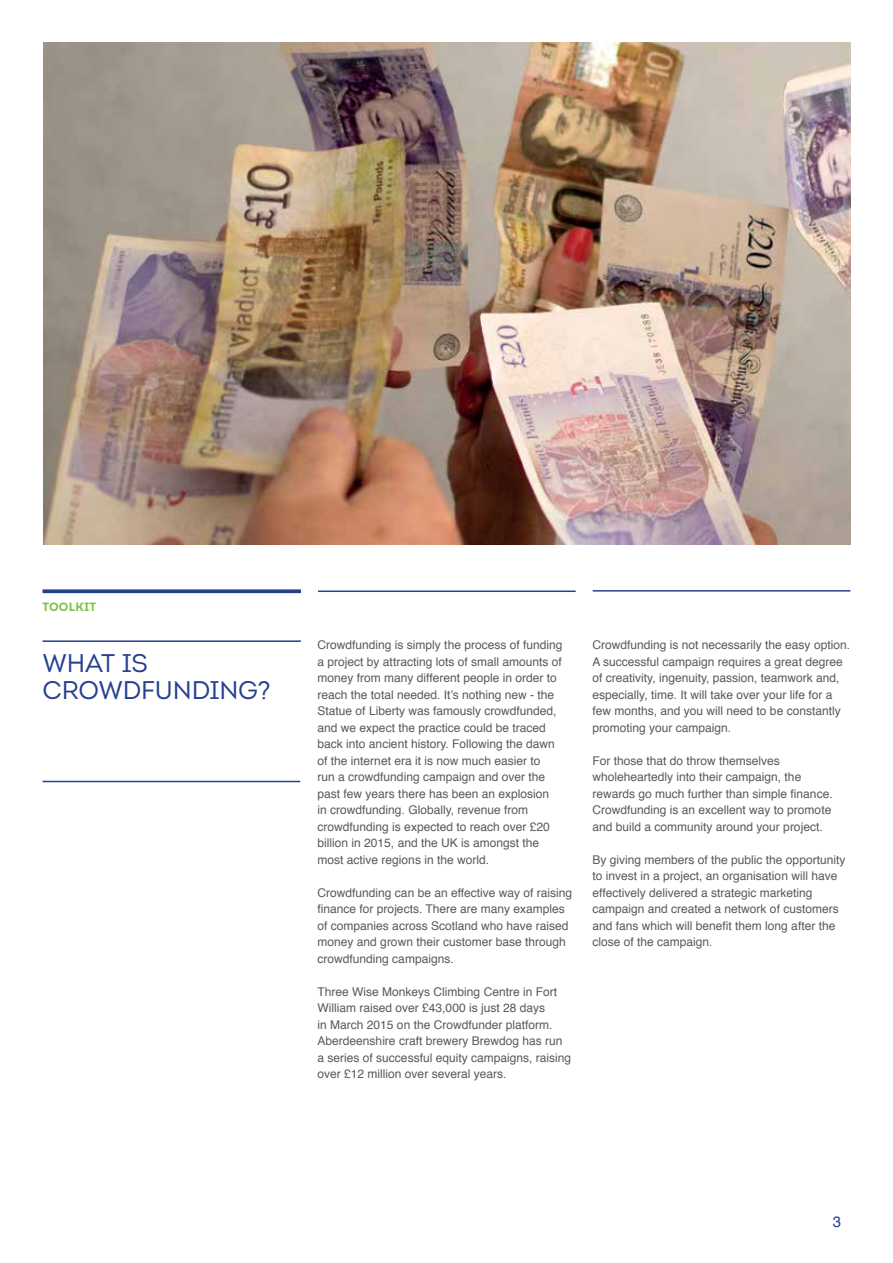
<style>
.page{position:relative;width:893px;height:1263px;background:#fff}
.page>*{position:absolute;margin:0;border:0;box-sizing:border-box;transform-origin:0 0}
.t1{font:25.5px/27px "Intro";letter-spacing:-.015em;color:#25408f}
.t2{font:15px "Helvetica";color:#25408f}
.t3{font:12px/16.5px "Helvetica";color:#58595b}
.t4{font:700 12px "Intro";letter-spacing:.015em;color:#7cc245}
</style>
<div class="page">
<hr style="left:318px;top:590px;width:258px;height:2px;background:#25408f">
<img style="left:43px;top:43px;width:807px;height:501px">
<svg style="left:43px;top:589px;width:258px;height:4px"></svg>
<hr style="left:43px;top:640px;width:258px;height:2px;background:#25408f">
<hr style="left:43px;top:781px;width:257px;height:1px;background:#25408f">
<hr style="left:593px;top:590px;width:257px;height:2px;background:#25408f">
<p class="t4" style="left:43px;top:599px;width:55px">TOOLKIT</p>
<h1 class="t1" style="left:43px;top:650px;width:229px">WHAT IS<br>CROWDFUNDING?</h1>
<p class="t3" style="left:318px;top:637px;width:246px">Crowdfunding is simply the process of funding a project by attracting lots of small amounts of money from many different people in order to reach the total needed. It’s nothing new - the Statue of Liberty was famously crowdfunded, and we expect the practice could be traced back into ancient history. Following the dawn of the internet era it is now much easier to<br>run a crowdfunding campaign and over the past few years there has been an explosion<br>in crowdfunding. Globally, revenue from crowdfunding is expected to reach over £20 billion in 2015, and the UK is amongst the most active regions in the world.</p>
<p class="t3" style="left:318px;top:885px;width:256px">Crowdfunding can be an effective way of raising finance for projects. There are many examples of companies across Scotland who have raised money and grown their customer base through crowdfunding campaigns.</p>
<p class="t3" style="left:318px;top:984px;width:255px">Three Wise Monkeys Climbing Centre in Fort William raised over £43,000 is just 28 days<br>in March 2015 on the Crowdfunder platform.<br>Aberdeenshire craft brewery Brewdog has run a series of successful equity campaigns, raising over £12 million over several years.</p>
<p class="t3" style="left:593px;top:637px;width:259px">Crowdfunding is not necessarily the easy option.<br>A successful campaign requires a great degree of creativity, ingenuity, passion, teamwork and, especially, time. It will take over your life for a few months, and you will need to be constantly promoting your campaign.</p>
<p class="t3" style="left:593px;top:753px;width:242px">For those that do throw themselves wholeheartedly into their campaign, the rewards go much further than simple finance.<br>Crowdfunding is an excellent way to promote and build a community around your project.</p>
<p class="t3" style="left:593px;top:852px;width:254px">By giving members of the public the opportunity to invest in a project, an organisation will have effectively delivered a strategic marketing campaign and created a network of customers and fans which will benefit them long after the close of the campaign.</p>
<p class="t2" style="left:833px;top:1210px;width:10px">3</p>
</div>
